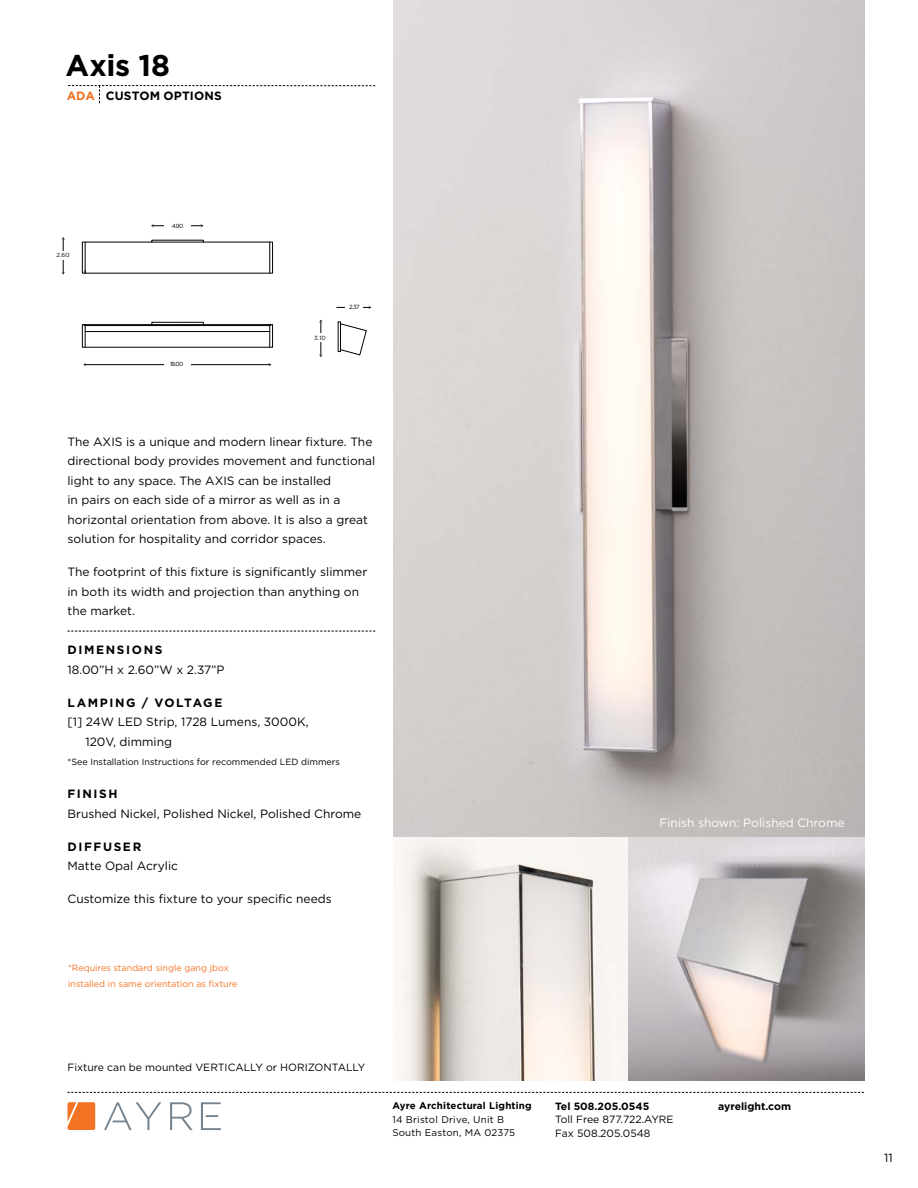
<style>
.page{position:relative;width:918px;height:1188px;background:#fff}
.page>*{position:absolute;margin:0;border:0;box-sizing:border-box;transform-origin:0 0}
.t1{font:700 30px "Gotham";letter-spacing:-.005em;color:#000}
.t2{font:12px/19.5px "Gotham";color:#000}
.t3{font:12px "Gotham";color:#fff}
.t4{font:700 12px "Gotham";letter-spacing:.02em;color:#000}
.t5{font:700 12px "Gotham";letter-spacing:.13em;color:#000}
.t6{font:10.5px/13.5px "Gotham";color:#000}
.t7{font:700 10.5px "Gotham";color:#000}
.t8{font:9.75px/13.5px "Gotham";letter-spacing:.02em;color:#000}
.t9{font:9px/16.5px "Gotham";color:#f37324}
.t10{font:9px "Gotham";color:#000}
.t11{font:6px "Gotham";letter-spacing:-.1em;color:#010202}
.s1{color:#f37324}
.s2{font-weight:700}
</style>
<div class="page">
<img style="left:393px;top:0;width:471px;height:837px">
<img style="left:393px;top:837px;width:471px;height:243px">
<svg style="left:68px;top:1092px;width:796px;height:1px"></svg>
<svg style="left:68px;top:85px;width:307px;height:18px"></svg>
<svg style="left:68px;top:631px;width:307px;height:1px"></svg>
<hr style="left:84px;top:364px;width:187px;height:1px;background:#010202">
<hr style="left:63px;top:238px;width:1px;height:36px;background:#010202">
<div style="left:54px;top:251px;width:19px;height:8px;background:#fff"></div>
<div style="left:164px;top:362px;width:27px;height:5px;background:#fff"></div>
<hr style="left:152px;top:225px;width:51px;height:1px;background:#010202">
<div style="left:164px;top:223px;width:26px;height:5px;background:#fff"></div>
<hr style="left:336px;top:307px;width:35px;height:1px;background:#010202">
<div style="left:345px;top:305px;width:18px;height:5px;background:#fff"></div>
<svg style="left:337px;top:321px;width:30px;height:35px"></svg>
<svg style="left:82px;top:240px;width:191px;height:34px"></svg>
<hr style="left:85px;top:242px;width:1px;height:31px;background:#000">
<hr style="left:270px;top:242px;width:1px;height:31px;background:#000">
<svg style="left:82px;top:322px;width:191px;height:26px"></svg>
<hr style="left:321px;top:320px;width:1px;height:37px;background:#010202">
<div style="left:311px;top:334px;width:19px;height:8px;background:#fff"></div>
<svg style="left:170px;top:1102px;width:23px;height:28px"></svg>
<svg style="left:104px;top:1102px;width:57px;height:28px"></svg>
<svg style="left:201px;top:1102px;width:20px;height:28px"></svg>
<svg style="left:68px;top:1102px;width:27px;height:28px"></svg>
<p class="t1" style="left:65px;top:48px;width:106px">Axis 18</p>
<p class="t4" style="left:67px;top:89px;width:157px"><span class="s1">ADA</span> CUSTOM OPTIONS</p>
<p class="t11" style="left:57px;top:252px;width:15px">2.60</p>
<p class="t11" style="left:172px;top:223px;width:13px">4.90</p>
<p class="t11" style="left:170px;top:362px;width:15px">18.00</p>
<p class="t11" style="left:314px;top:335px;width:13px">3.10</p>
<p class="t11" style="left:349px;top:304px;width:12px">2.37</p>
<p class="t2" style="left:68px;top:433px;width:309px">The AXIS is a unique and modern linear fixture. The directional body provides movement and functional light to any space. The AXIS can be installed<br>in pairs on each side of a mirror as well as in a horizontal orientation from above. It is also a great solution for hospitality and corridor spaces.</p>
<p class="t2" style="left:68px;top:563px;width:301px">The footprint of this fixture is significantly slimmer in both its width and projection than anything on the market.</p>
<p class="t2" style="left:68px;top:641px;width:159px"><span class="s2">DIMENSIONS<br></span>18.00”H x 2.60”W x 2.37”P</p>
<p class="t5" style="left:68px;top:696px;width:156px">LAMPING / VOLTAGE</p>
<p class="t2" style="left:68px;top:713px;width:243px">[1] 24W LED Strip, 1728 Lumens, 3000K,</p>
<p class="t2" style="left:86px;top:733px;width:88px">120V, dimming</p>
<p class="t10" style="left:68px;top:758px;width:274px">*See Installation Instructions for recommended LED dimmers</p>
<p class="t2" style="left:68px;top:785px;width:295px"><span class="s2">FINISH<br></span>Brushed Nickel, Polished Nickel, Polished Chrome</p>
<p class="t2" style="left:68px;top:838px;width:112px"><span class="s2">DIFFUSER<br></span>Matte Opal Acrylic</p>
<p class="t2" style="left:68px;top:890px;width:266px">Customize this fixture to your specific needs</p>
<p class="t9" style="left:68px;top:960px;width:171px">*Requires standard single gang jbox installed in same orientation as fixture</p>
<p class="t3" style="left:660px;top:817px;width:186px">Finish shown: Polished Chrome</p>
<p class="t6" style="left:68px;top:1061px;width:299px">Fixture can be mounted VERTICALLY or HORIZONTALLY</p>
<p class="t8" style="left:392px;top:1100px;width:141px"><span class="s2">Ayre Architectural Lighting<br></span>14 Bristol Drive, Unit B<br>South Easton, MA 02375</p>
<p class="t6" style="left:555px;top:1100px;width:120px"><span class="s2">Tel 508.205.0545<br></span>Toll Free 877.722.AYRE<br>Fax 508.205.0548</p>
<p class="t7" style="left:718px;top:1100px;width:74px">ayrelight.com</p>
<p class="t2" style="left:884px;top:1149px;width:10px">11</p>
</div>
